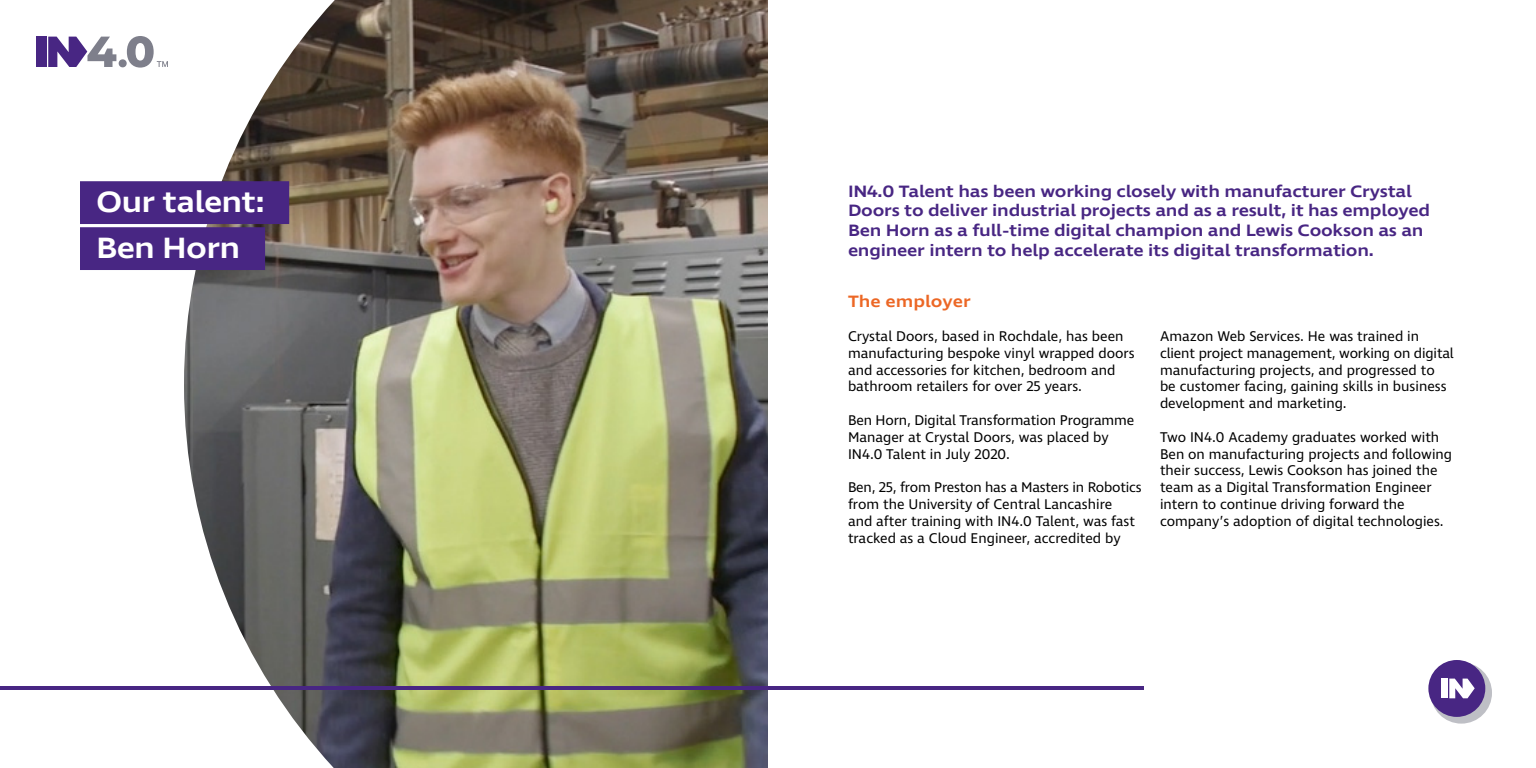
<style>
.page{position:relative;width:1536px;height:768px;background:#fff}
.page>*{position:absolute;margin:0;border:0;box-sizing:border-box;transform-origin:0 0}
.t1{font:600 30px/46px "Ingra Wd";letter-spacing:-.025em;color:#fff}
.t2{font:600 16.8px/19.6px "Ingra Wd";letter-spacing:-.015em;color:#482683}
.t3{font:600 16.8px "Ingra Wd";color:#ec6725}
.t4{font:14.4px/16.8px "Ingra";color:#000}
</style>
<div class="page">
<img style="left:184px;top:0;width:584px;height:768px">
<div style="left:80px;top:181px;width:209px;height:43px;background:#482683"></div>
<div style="left:80px;top:227px;width:185px;height:43px;background:#482683"></div>
<hr style="left:0;top:686px;width:1144px;height:4px;background:#482683">
<div style="left:119px;top:59px;width:8px;height:8px;background:#7e7f8b;border-radius:50%"></div>
<svg style="left:127px;top:36px;width:41px;height:32px"></svg>
<svg style="left:48px;top:37px;width:68px;height:30px"></svg>
<div style="left:36px;top:37px;width:10px;height:30px;background:#482683"></div>
<svg style="left:1431px;top:662px;width:61px;height:62px"></svg>
<div style="left:1428px;top:660px;width:57px;height:57px;background:#482683;border-radius:50%"></div>
<svg style="left:1449px;top:679px;width:26px;height:19px"></svg>
<div style="left:1441px;top:679px;width:7px;height:19px;background:#fff"></div>
<h1 class="t1" style="left:96px;top:180px;width:170px">Our talent:<br>Ben Horn</h1>
<p class="t2" style="left:848px;top:182px;width:584px">IN4.0 Talent has been working closely with manufacturer Crystal Doors to deliver industrial projects and as a result, it has employed Ben Horn as a full-time digital champion and Lewis Cookson as an engineer intern to help accelerate its digital transformation.</p>
<p class="t3" style="left:848px;top:291px;width:124px">The employer</p>
<p class="t4" style="left:848px;top:328px;width:288px">Crystal Doors, based in Rochdale, has been manufacturing bespoke vinyl wrapped doors and accessories for kitchen, bedroom and bathroom retailers for over 25 years.</p>
<p class="t4" style="left:848px;top:412px;width:288px">Ben Horn, Digital Transformation Programme<br>Manager at Crystal Doors, was placed by<br>IN4.0 Talent in July 2020.</p>
<p class="t4" style="left:848px;top:480px;width:295px">Ben, 25, from Preston has a Masters in Robotics from the University of Central Lancashire<br>and after training with IN4.0 Talent, was fast tracked as a Cloud Engineer, accredited by</p>
<p class="t4" style="left:1160px;top:329px;width:295px">Amazon Web Services. He was trained in client project management, working on digital manufacturing projects, and progressed to be customer facing, gaining skills in business development and marketing.</p>
<p class="t4" style="left:1160px;top:429px;width:294px">Two IN4.0 Academy graduates worked with Ben on manufacturing projects and following their success, Lewis Cookson has joined the team as a Digital Transformation Engineer intern to continue driving forward the company’s adoption of digital technologies.</p>
</div>
